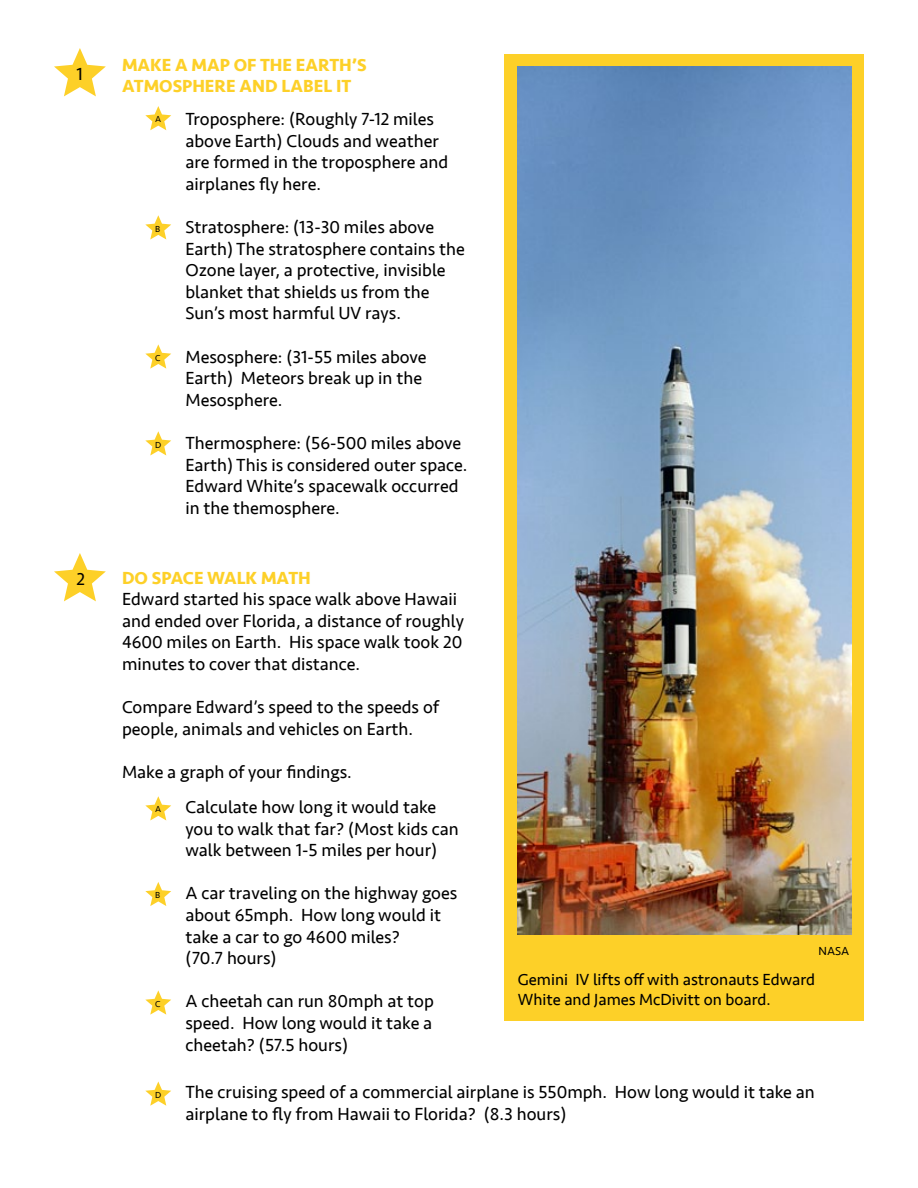
<style>
.page{position:relative;width:918px;height:1188px;background:#fff}
.page>*{position:absolute;margin:0;border:0;box-sizing:border-box;transform-origin:0 0}
.t1{font:18px/21.6px "Seravek";color:#000}
.t2{font:700 18px/21.6px "Seravek";color:#fdd028}
.t3{font:16.5px/19.8px "Seravek";color:#000}
.t4{font:12px "Seravek";color:#000}
.t5{font:9px "Seravek";color:#000}
</style>
<div class="page">
<div style="left:504px;top:54px;width:360px;height:967px;background:#fdd028"></div>
<svg style="left:54px;top:48px;width:52px;height:48px"></svg>
<svg style="left:54px;top:553px;width:52px;height:48px"></svg>
<svg style="left:145px;top:106px;width:26px;height:24px"></svg>
<svg style="left:145px;top:215px;width:26px;height:24px"></svg>
<svg style="left:145px;top:344px;width:26px;height:25px"></svg>
<svg style="left:145px;top:431px;width:26px;height:24px"></svg>
<svg style="left:145px;top:796px;width:26px;height:24px"></svg>
<svg style="left:145px;top:882px;width:26px;height:24px"></svg>
<svg style="left:145px;top:990px;width:26px;height:25px"></svg>
<svg style="left:145px;top:1082px;width:26px;height:24px"></svg>
<img style="left:518px;top:67px;width:334px;height:867px">
<p class="t1" style="left:76px;top:64px;width:8px">1</p>
<p class="t1" style="left:76px;top:569px;width:10px">2</p>
<p class="t2" style="left:122px;top:54px;width:244px;text-indent:112px">OF THE EARTH’S<br>ATMOSPHERE AND LABE L IT</p>
<p class="t2" style="left:122px;top:54px;width:83px">MAKE A MAP</p>
<p class="t5" style="left:155px;top:112px;width:8px">A</p>
<p class="t5" style="left:155px;top:222px;width:7px">B</p>
<p class="t5" style="left:155px;top:351px;width:7px">C</p>
<p class="t5" style="left:155px;top:438px;width:8px">D</p>
<p class="t1" style="left:185px;top:108px;width:264px">Troposphere: (Roughly 7-12 miles above Earth) Clouds and weather are formed in the troposphere and airplanes fly here.</p>
<p class="t1" style="left:185px;top:216px;width:281px">Stratosphere: (13-30 miles above Earth) The stratosphere contains the Ozone layer, a protective, invisible blanket that shields us from the Sun’s most harmful UV rays.</p>
<p class="t1" style="left:185px;top:346px;width:243px">Mesosphere: (31-55 miles above<br>Earth) Meteors break up in the<br>Mesosphere.</p>
<p class="t1" style="left:185px;top:432px;width:283px">Thermosphere: (56-500 miles above<br>Earth) This is considered outer space.<br>Edward White’s spacewalk occurred in the themosphere.</p>
<p class="t2" style="left:122px;top:567px;width:190px">DO SPACEWALK MATH</p>
<p class="t1" style="left:122px;top:588px;width:343px">Edward started his space walk above Hawaii and ended over Florida, a distance of roughly 4600 miles on Earth. His space walk took 20 minutes to cover that distance.</p>
<p class="t1" style="left:122px;top:696px;width:319px">Compare Edward’s speed to the speeds of people, animals and vehicles on Earth.</p>
<p class="t1" style="left:122px;top:761px;width:231px">Make a graph of your findings.</p>
<p class="t5" style="left:155px;top:803px;width:8px">A</p>
<p class="t5" style="left:155px;top:888px;width:7px">B</p>
<p class="t5" style="left:155px;top:997px;width:7px">C</p>
<p class="t5" style="left:155px;top:1088px;width:8px">D</p>
<p class="t1" style="left:185px;top:796px;width:275px">Calculate how long it would take you to walk that far? (Most kids can walk between 1-5 miles per hour)</p>
<p class="t1" style="left:185px;top:882px;width:273px">A car traveling on the highway goes about 65mph. How long would it take a car to go 4600 miles?<br>(70.7 hours)</p>
<p class="t1" style="left:185px;top:990px;width:250px;text-align:justify">A cheetah can run 80mph at top speed. How long would it take a cheetah? (57.5 hours)</p>
<p class="t1" style="left:185px;top:1081px;width:631px">The cruising speed of a commercial airplane is 550mph. How long would it take an airplane to fly from Hawaii to Florida? (8.3 hours)</p>
<p class="t4" style="left:819px;top:942px;width:32px">NASA</p>
<p class="t3" style="left:518px;top:970px;width:299px">Gemini IV lifts off with astronauts Edward<br>White and James McDivitt on board.</p>
</div>
